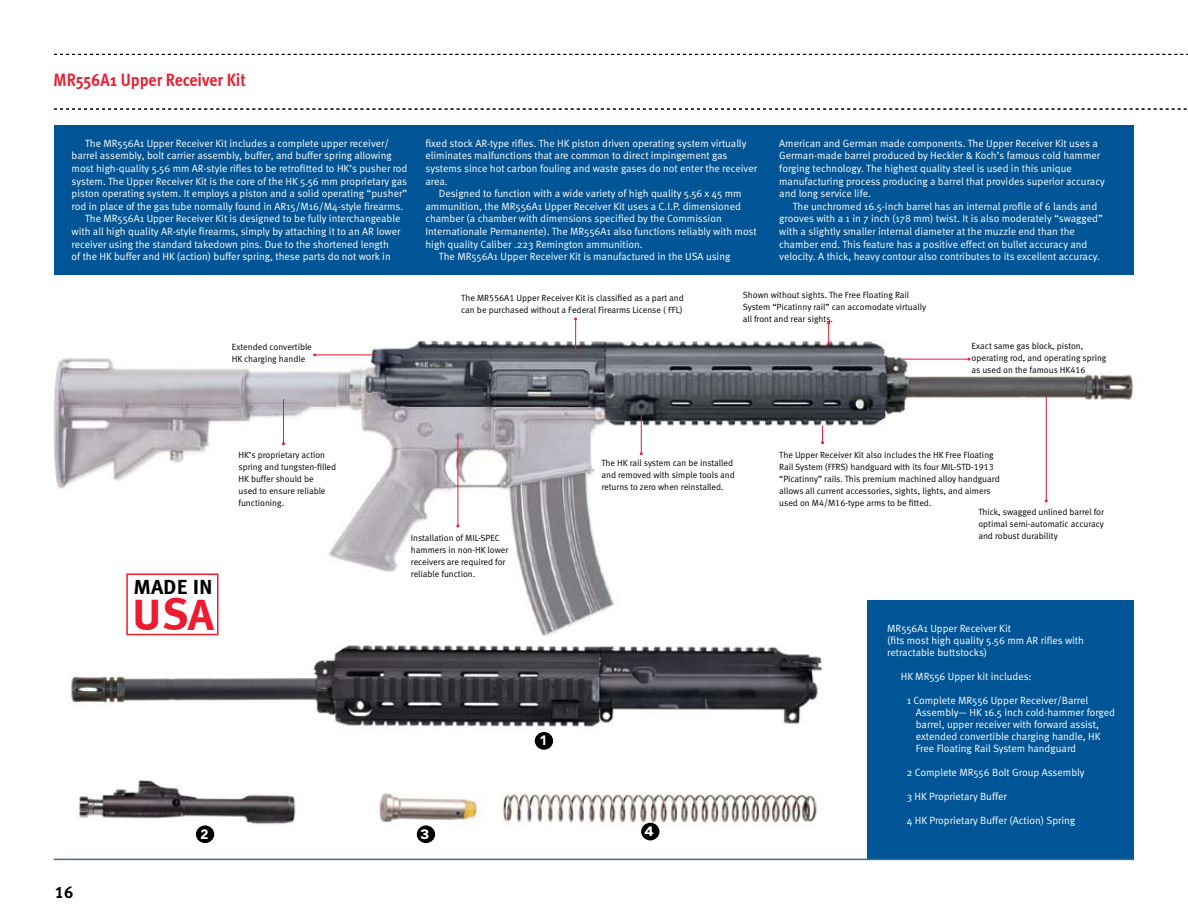
<style>
.page{position:relative;width:1188px;height:918px;background:#fff}
.page>*{position:absolute;margin:0;border:0;box-sizing:border-box;transform-origin:0 0}
.t1{font:45px "Meta Bold LF Caps";color:#ed1b2f}
.t2{font:21px "Meta Bold LF Caps";color:#000}
.t3{font:700 18px "Meta Cond";color:#ed1c2e}
.t4{font:16.5px "Meta Bold LF";color:#000}
.t5{font:900 13.5px "Avenir";color:#fff}
.t6{font:900 13.5px "Avenir";color:#fff;scale:1.16 1}
.t7{font:10.5px/12.6px "Meta Normal";color:#fff}
.t8{font:9px/12px "Meta Normal LF";color:#000}
</style>
<div class="page">
<svg style="left:54px;top:54px;width:1134px;height:1px"></svg>
<svg style="left:54px;top:109px;width:1133px;height:1px"></svg>
<img style="left:53px;top:318px;width:1082px;height:318px">
<hr style="left:1046px;top:396px;width:1px;height:105px;background:#ed1b2f">
<img style="left:71px;top:645px;width:751px;height:199px">
<div style="left:535px;top:732px;width:18px;height:18px;background:#000;border-radius:50%"></div>
<div style="left:196px;top:825px;width:18px;height:18px;background:#000;border-radius:50%"></div>
<div style="left:417px;top:825px;width:18px;height:18px;background:#000;border-radius:50%"></div>
<div style="left:641px;top:823px;width:18px;height:17px;background:#000;border-radius:50%"></div>
<div style="left:867px;top:600px;width:267px;height:260px;background:#005596"></div>
<div style="left:54px;top:126px;width:1080px;height:149px;background:#005596"></div>
<hr style="left:315px;top:355px;width:59px;height:1px;background:#ed1b2f">
<div style="left:126px;top:574px;width:92px;height:61px;border:2px solid #ed1c2e"></div>
<hr style="left:54px;top:859px;width:1080px;height:1px;background:#3b6e8f">
<hr style="left:458px;top:435px;width:1px;height:91px;background:#ed1b2f">
<hr style="left:641px;top:415px;width:1px;height:39px;background:#ed1b2f">
<svg style="left:821px;top:426px;width:3px;height:18px"></svg>
<hr style="left:283px;top:399px;width:1px;height:45px;background:#ed1b2f">
<hr style="left:903px;top:359px;width:66px;height:1px;background:#ed1b2f">
<hr style="left:575px;top:319px;width:1px;height:38px;background:#ed1b2f">
<svg style="left:827px;top:321px;width:3px;height:24px"></svg>
<h3 class="t3" style="left:54px;top:69px;width:194px">MR556A1 Upper Receiver Kit</h3>
<p class="t7" style="left:85px;top:137px;width:306px">The MR556A1 Upper Receiver Kit includes a complete upper receiver/</p>
<p class="t7" style="left:72px;top:149px;width:322px">barrel assembly, bolt carrier assembly, buffer, and buffer spring allowing</p>
<p class="t7" style="left:72px;top:162px;width:337px">most high-quality 5.56 mm AR-style rifles to be retrofitted to HK’s pusher rod</p>
<p class="t7" style="left:72px;top:175px;width:337px">system. The Upper Receiver Kit is the core of the HK 5.56 mm proprietary gas</p>
<p class="t7" style="left:72px;top:187px;width:337px">piston operating system. It employs a piston and a solid operating “pusher”</p>
<p class="t7" style="left:72px;top:200px;width:333px">rod in place of the gas tube normally found in AR15/M16/M4-style firearms.</p>
<p class="t7" style="left:85px;top:212px;width:317px">The MR556A1 Upper Receiver Kit is designed to be fully interchangeable</p>
<p class="t7" style="left:72px;top:225px;width:330px">with all high quality AR-style firearms, simply by attaching it to an AR lower</p>
<p class="t7" style="left:72px;top:238px;width:319px">receiver using the standard takedown pins. Due to the shortened length</p>
<p class="t7" style="left:72px;top:250px;width:321px">of the HK buffer and HK (action) buffer spring, these parts do not work in</p>
<p class="t8" style="left:232px;top:341px;width:82px">Extended convertible<br>HK charging handle</p>
<p class="t7" style="left:425px;top:137px;width:333px">fixed stock AR-type rifles. The HK piston driven operating system virtually eliminates malfunctions that are common to direct impingement gas systems since hot carbon fouling and waste gases do not enter the receiver area.</p>
<p class="t7" style="left:439px;top:187px;width:304px">Designed to function with a wide variety of high quality 5.56 x 45 mm</p>
<p class="t7" style="left:425px;top:200px;width:317px">ammunition, the MR556A1 Upper Receiver Kit uses a C.I.P. dimensioned</p>
<p class="t7" style="left:425px;top:212px;width:298px">chamber (a chamber with dimensions specified by the Commission</p>
<p class="t7" style="left:425px;top:225px;width:333px">Internationale Permanente). The MR556A1 also functions reliably with most</p>
<p class="t7" style="left:425px;top:238px;width:219px">high quality Caliber .223 Remington ammunition.</p>
<p class="t7" style="left:439px;top:250px;width:293px">The MR556A1 Upper Receiver Kit is manufactured in the USA using</p>
<p class="t7" style="left:779px;top:137px;width:327px">American and German made components. The Upper Receiver Kit uses a German-made barrel produced by Heckler &amp; Koch’s famous cold hammer forging technology. The highest quality steel is used in this unique manufacturing process producing a barrel that provides superior accuracy and long service life.</p>
<p class="t7" style="left:779px;top:200px;width:325px;text-indent:14px">The unchromed 16.5-inch barrel has an internal profile of 6 lands and grooves with a 1 in 7 inch (178 mm) twist. It is also moderately “swagged” with a slightly smaller internal diameter at the muzzle end than the chamber end. This feature has a positive effect on bullet accuracy and velocity. A thick, heavy contour also contributes to its excellent accuracy.</p>
<p class="t8" style="left:461px;top:291px;width:224px">The MR556A1 Upper Receiver Kit is classified as a part and can be purchased without a Federal Firearms License ( FFL)</p>
<p class="t8" style="left:743px;top:288px;width:185px">Shown without sights. The Free Floating Rail<br>System “Picatinny rail” can accomodate virtually all front and rear sights.</p>
<p class="t8" style="left:972px;top:339px;width:136px">Exact same gas block, piston, operating rod, and operating spring as used on the famous HK416</p>
<h3 class="t4" style="left:55px;top:882px;width:20px">16</h3>
<p class="t8" style="left:239px;top:449px;width:99px">HK’s proprietary action spring and tungsten-filled<br>HK buffer should be<br>used to ensure reliable functioning.</p>
<h2 class="t2" style="left:134px;top:575px;width:15px">MADE</h2>
<h2 class="t2" style="left:193px;top:575px;width:10px">IN</h2>
<h1 class="t1" style="left:132px;top:588px;width:28px">USA</h1>
<p class="t8" style="left:411px;top:532px;width:99px">Installation of MIL-SPEC hammers in non-HK lower receivers are required for reliable function.</p>
<p class="t8" style="left:602px;top:457px;width:135px">The HK rail system can be installed and removed with simple tools and returns to zero when reinstalled.</p>
<p class="t5" style="left:540px;top:732px;width:9px">1</p>
<p class="t5" style="left:201px;top:827px;width:9px">2</p>
<p class="t6" style="left:420px;top:827px;width:9px">3</p>
<p class="t6" style="left:645px;top:823px;width:9px">4</p>
<p class="t8" style="left:779px;top:449px;width:222px">The Upper Receiver Kit also includes the HK Free Floating Rail System (FFRS) handguard with its four MIL-STD-1913 “Picatinny” rails. This premium machined alloy handguard allows all current accessories, sights, lights, and aimers used on M4/M16-type arms to be fitted.</p>
<p class="t8" style="left:978px;top:506px;width:127px;text-align:justify">Thick, swagged unlined barrel for optimal semi-automatic accuracy and robust durability</p>
<p class="t7" style="left:887px;top:622px;width:198px;line-height:12px">MR556A1 Upper Receiver Kit<br>(fits most high quality 5.56 mm AR rifles with retractable buttstocks)</p>
<p class="t7" style="left:901px;top:670px;width:132px">HK MR556 Upper kit includes:</p>
<p class="t7" style="left:916px;top:694px;width:201px;line-height:12px;text-indent:-9px">1 Complete MR556 Upper Receiver/Barrel Assembly— HK 16.5 inch cold-hammer forged barrel, upper receiver with forward assist, extended convertible charging handle, HK Free Floating Rail System handguard</p>
<p class="t7" style="left:907px;top:766px;width:179px">2 Complete MR556 Bolt Group Assembly</p>
<p class="t7" style="left:907px;top:790px;width:102px">3 HK Proprietary Buffer</p>
<p class="t7" style="left:907px;top:814px;width:170px">4 HK Proprietary Buffer (Action) Spring</p>
</div>
